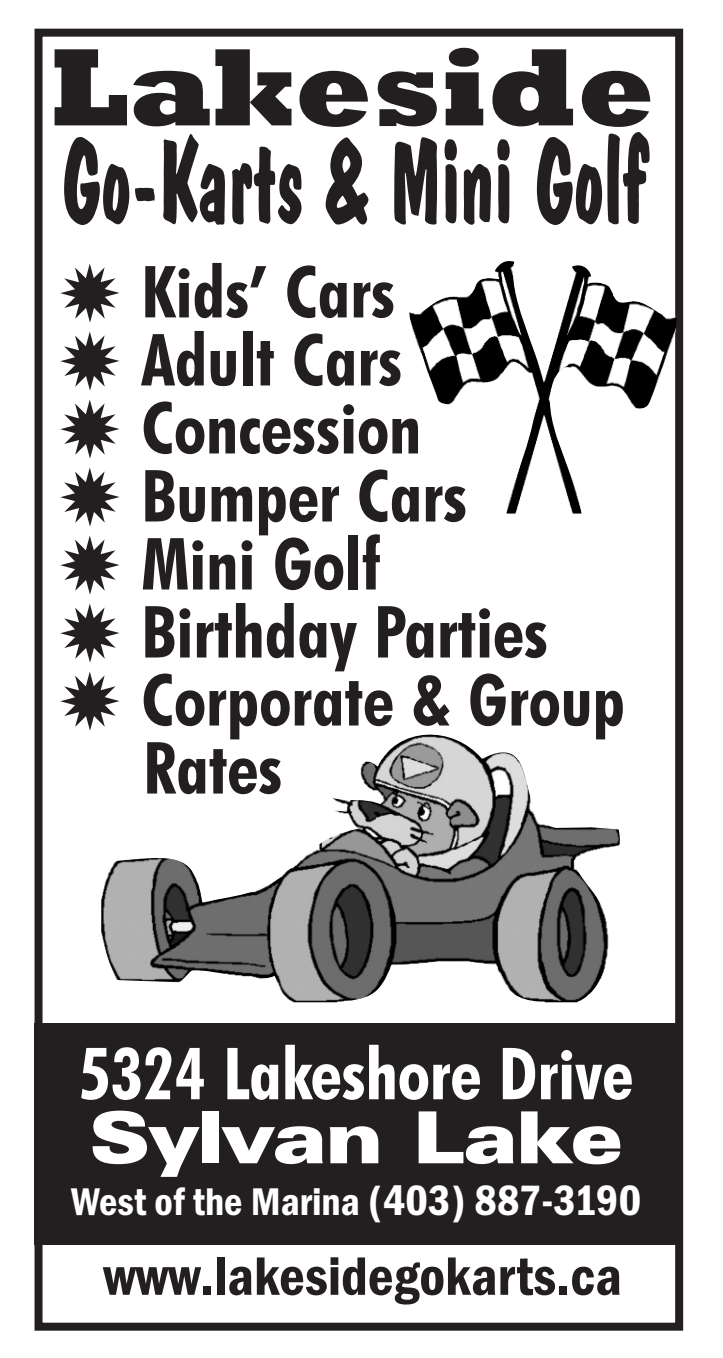
<style>
.page{position:relative;width:723px;height:1358px;background:#fff}
.page>*{position:absolute;margin:0;border:0;box-sizing:border-box;transform-origin:0 0}
.t1{font:120px "Dom Bold BT";color:#231f20;scale:.67 1}
.t2{font:800 112px "Rockwell";color:#231f20}
.t3{font:700 condensed 72px/68px "Futura BT";color:#231f20}
.t4{font:700 condensed 72px "Futura BT";color:#fff}
.t5{font:900 expanded 72px "Zurich BT";color:#fff}
.t6{font:600 condensed 56px "Franklin Gothic";color:#231f20}
.t7{font:600 condensed 40px "Franklin Gothic";color:#fff}
.s1{font-size:44px}
</style>
<div class="page">
<div style="left:35px;top:29px;width:648px;height:1301px;border:8px solid #231f20"></div>
<img style="left:409px;top:260px;width:268px;height:253px">
<img style="left:101px;top:734px;width:519px;height:268px">
<div style="left:35px;top:1023px;width:643px;height:221px;background:#231f20"></div>
<h2 class="t2" style="left:51px;top:21px;width:606px">Lakeside</h2>
<h1 class="t1" style="left:61px;top:110px;width:873px">Go-Karts &amp; Mini Golf</h1>
<p class="t3" style="left:141px;top:259px;width:485px">Kids’ Cars<br>Adult Cars<br>Concession<br>Bumper Cars<br>Mini Golf<br>Birthday Parties<br>Corporate &amp; Group<br>Rates</p>
<p class="t4" style="left:79px;top:1032px;width:555px">5324 Lakeshore Drive</p>
<p class="t5" style="left:90px;top:1096px;width:534px">Sylvan Lake</p>
<p class="t7" style="left:71px;top:1178px;width:571px">West of the Marina <span class="s1">(403) 887-3190</span></p>
<p class="t6" style="left:103px;top:1242px;width:520px">www.lakesidegokarts.ca</p>
</div>
